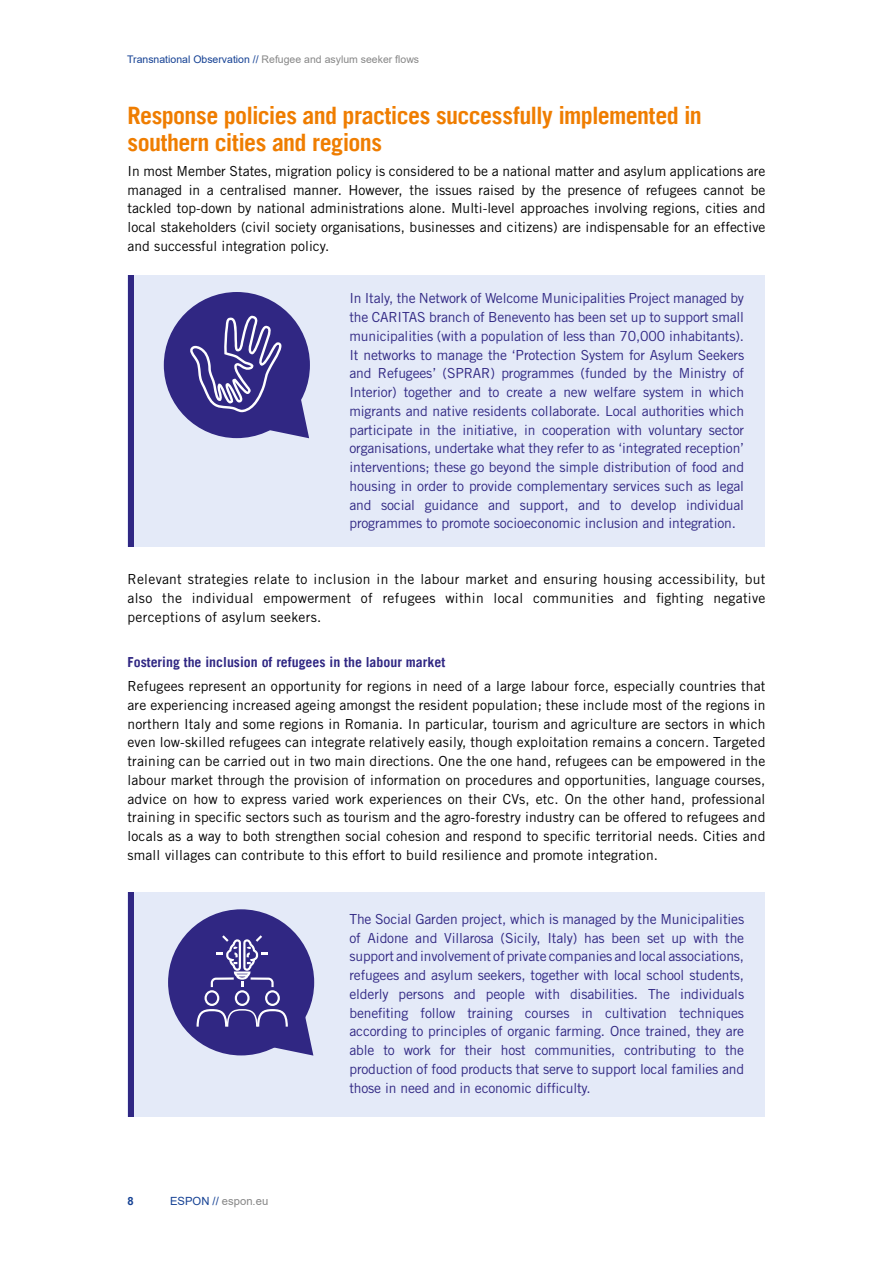
<style>
.page{position:relative;width:893px;height:1263px;background:#fff}
.page>*{position:absolute;margin:0;border:0;box-sizing:border-box;transform-origin:0 0}
.t1{font:700 24px/27px "Trade Gothic LT";letter-spacing:-.025em;color:#ef7d00}
.t2{font:13.8px/18.8px "Trade Gothic LT Std";letter-spacing:.01em;color:#000;text-align:justify}
.t3{font:13.8px/18.8px "Trade Gothic LT Std";letter-spacing:-.01em;color:#302783;text-align:justify}
.t4{font:700 13.8px "Trade Gothic LT";color:#302783}
.t5{font:11.25px "Arial";color:#878787}
.t6{font:700 11.25px "Arial";color:#154194}
.t7{font:10.5px "Arial";color:#878787}
.s1{color:#154194}
</style>
<div class="page">
<div style="left:128px;top:276px;width:637px;height:271px;background:#e4eaf8"></div>
<div style="left:128px;top:276px;width:6px;height:271px;background:#302783"></div>
<div style="left:164px;top:292px;width:146px;height:146px;background:#302783;border-radius:50%"></div>
<svg style="left:190px;top:316px;width:119px;height:122px"></svg>
<div style="left:128px;top:892px;width:637px;height:224px;background:#e4eaf8"></div>
<div style="left:128px;top:892px;width:6px;height:224px;background:#302783"></div>
<div style="left:168px;top:909px;width:146px;height:146px;background:#302783;border-radius:50%"></div>
<svg style="left:197px;top:935px;width:116px;height:120px"></svg>
<p class="t7" style="left:127px;top:52px;width:293px"><span class="s1">Transnational Observation //</span> Refugee and asylum seeker flows</p>
<h1 class="t1" style="left:128px;top:101px;width:576px">Response policies and practices successfully implemented in southern cities and regions</h1>
<p class="t2" style="left:128px;top:161px;width:639px">In most Member States, migration policy is considered to be a national matter and asylum applications are managed in a centralised manner. However, the issues raised by the presence of refugees cannot be tackled top-down by national administrations alone. Multi-level approaches involving regions, cities and local stakeholders (civil society organisations, businesses and citizens) are indispensable for an effective and successful integration policy.</p>
<p class="t3" style="left:349px;top:289px;width:396px">In Italy, the Network of Welcome Municipalities Project managed by the CARITAS branch of Benevento has been set up to support small municipalities (with a population of less than 70,000 inhabitants).<br>It networks to manage the ‘Protection System for Asylum Seekers and Refugees’ (SPRAR) programmes (funded by the Ministry of Interior) together and to create a new welfare system in which migrants and native residents collaborate. Local authorities which participate in the initiative, in cooperation with voluntary sector organisations, undertake what they refer to as ‘integrated reception’ interventions; these go beyond the simple distribution of food and housing in order to provide complementary services such as legal and social guidance and support, and to develop individual programmes to promote socioeconomic inclusion and integration.</p>
<p class="t2" style="left:128px;top:570px;width:639px">Relevant strategies relate to inclusion in the labour market and ensuring housing accessibility, but also the individual empowerment of refugees within local communities and fighting negative perceptions of asylum seekers.</p>
<p class="t4" style="left:128px;top:653px;width:319px">Fostering the inclusion of refugees in the labour market</p>
<p class="t2" style="left:128px;top:677px;width:639px">Refugees represent an opportunity for regions in need of a large labour force, especially countries that are experiencing increased ageing amongst the resident population; these include most of the regions in northern Italy and some regions in Romania. In particular, tourism and agriculture are sectors in which even low-skilled refugees can integrate relatively easily, though exploitation remains a concern. Targeted training can be carried out in two main directions. One the one hand, refugees can be empowered in the labour market through the provision of information on procedures and opportunities, language courses, advice on how to express varied work experiences on their CVs, etc. On the other hand, professional training in specific sectors such as tourism and the agro-forestry industry can be offered to refugees and locals as a way to both strengthen social cohesion and respond to specific territorial needs. Cities and small villages can contribute to this effort to build resilience and promote integration.</p>
<p class="t6" style="left:128px;top:1193px;width:8px">8</p>
<p class="t5" style="left:170px;top:1193px;width:100px"><span class="s1">ESPON //</span> espon.eu</p>
<p class="t3" style="left:349px;top:909px;width:396px">The Social Garden project, which is managed by the Municipalities of Aidone and Villarosa (Sicily, Italy) has been set up with the support and involvement of private companies and local associations, refugees and asylum seekers, together with local school students, elderly persons and people with disabilities. The individuals benefiting follow training courses in cultivation techniques according to principles of organic farming. Once trained, they are able to work for their host communities, contributing to the production of food products that serve to support local families and those in need and in economic difficulty.</p>
</div>
